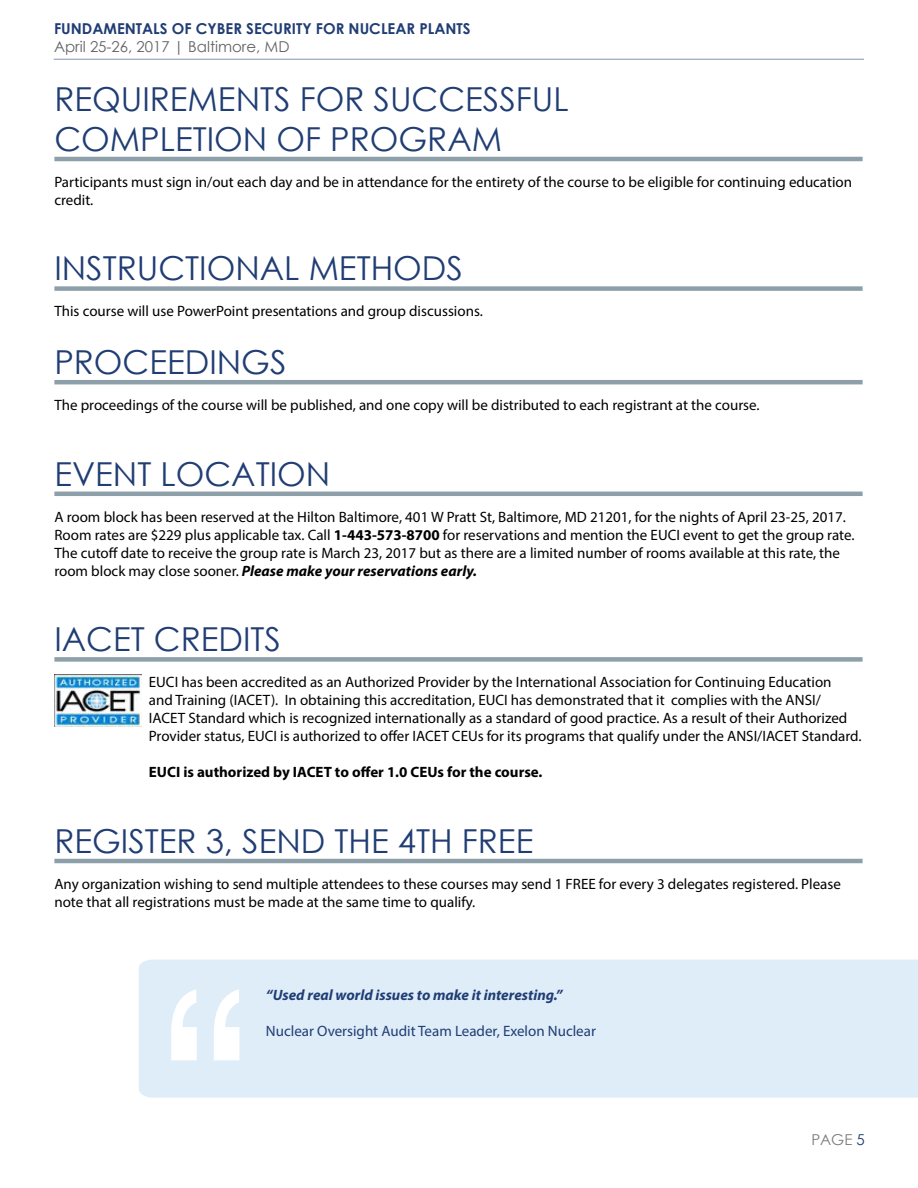
<style>
.page{position:relative;width:918px;height:1188px;background:#fff}
.page>*{position:absolute;margin:0;border:0;box-sizing:border-box;transform-origin:0 0}
.t1{font:33px/39.6px "Century Gothic";color:#203d74}
.t2{font:15px/18px "Myriad Pro";color:#000}
.t3{font:700 15px "Myriad Pro";color:#000}
.t4{font:15px "Myriad Pro";color:#203d74}
.t5{font:700 15px "Century Gothic";color:#203d74}
.t6{font:italic 700 15px "Myriad Pro";color:#203d74}
.t7{font:15px "Century Gothic";color:#636365}
.t8{font:15px "Century Gothic";color:#7d7c7b}
.s1{font-weight:700}
.s2{font-weight:700;font-style:italic}
.s3{color:#203d74}
</style>
<div class="page">
<hr style="left:54px;top:59px;width:810px;height:1px;background:#203d74">
<hr style="left:54px;top:157px;width:809px;height:4px;background:#8da0aa">
<div style="left:54px;top:286px;width:809px;height:5px;background:#8da0aa"></div>
<hr style="left:54px;top:380px;width:809px;height:4px;background:#8da0aa">
<hr style="left:54px;top:492px;width:809px;height:4px;background:#8da0aa">
<div style="left:54px;top:657px;width:809px;height:5px;background:#8da0aa"></div>
<hr style="left:54px;top:859px;width:809px;height:4px;background:#8da0aa">
<img style="left:54px;top:675px;width:88px;height:52px">
<div style="left:139px;top:960px;width:779px;height:138px;background:#dfedf9"></div>
<svg style="left:171px;top:989px;width:68px;height:71px"></svg>
<p class="t5" style="left:54px;top:17px;width:418px">FUNDAMENTALS OF CYBER SECURITY FOR NUCLEAR PLANTS</p>
<p class="t7" style="left:54px;top:36px;width:237px">April 25-26, 2017 | Baltimore, MD</p>
<h1 class="t1" style="left:54px;top:79px;width:516px">REQUIREMENTS FOR SUCCESSFUL<br>COMPLETION OF PROGRAM</h1>
<p class="t2" style="left:54px;top:172px;width:799px">Participants must sign in/out each day and be in attendance for the entirety of the course to be eligible for continuing education credit.</p>
<h1 class="t1" style="left:54px;top:248px;width:410px">INSTRUCTIONAL METHODS</h1>
<p class="t2" style="left:54px;top:302px;width:430px">This course will use PowerPoint presentations and group discussions.</p>
<h1 class="t1" style="left:54px;top:342px;width:234px">PROCEEDINGS</h1>
<p class="t2" style="left:54px;top:396px;width:707px">The proceedings of the course will be published, and one copy will be distributed to each registrant at the course.</p>
<h1 class="t1" style="left:54px;top:453px;width:277px">EVENT LOCATION</h1>
<p class="t2" style="left:54px;top:507px;width:802px">A room block has been reserved at the Hilton Baltimore, 401 W Pratt St, Baltimore, MD 21201, for the nights of April 23-25, 2017.<br>Room rates are $229 plus applicable tax. Call <span class="s1">1-443-573-8700</span> for reservations and mention the EUCI event to get the group rate.<br>The cutoff date to receive the group rate is March 23, 2017 but as there are a limited number of rooms available at this rate, the room block may close sooner. <span class="s2">Please make your reservations early.</span></p>
<h1 class="t1" style="left:54px;top:619px;width:228px">IACET CREDITS</h1>
<p class="t2" style="left:149px;top:673px;width:714px">EUCI has been accredited as an Authorized Provider by the International Association for Continuing Education<br>and Training (IACET). In obtaining this accreditation, EUCI has demonstrated that it complies with the ANSI/<br>IACET Standard which is recognized internationally as a standard of good practice. As a result of their Authorized Provider status, EUCI is authorized to offer IACET CEUs for its programs that qualify under the ANSI/IACET Standard.</p>
<p class="t3" style="left:149px;top:762px;width:395px">EUCI is authorized by IACET to offer 1.0 CEUs for the course.</p>
<h1 class="t1" style="left:54px;top:821px;width:480px">REGISTER 3, SEND THE 4TH FREE</h1>
<p class="t2" style="left:54px;top:874px;width:788px">Any organization wishing to send multiple attendees to these courses may send 1 FREE for every 3 delegates registered. Please note that all registrations must be made at the same time to qualify.</p>
<p class="t6" style="left:266px;top:986px;width:298px">“Used real world issues to make it interesting.”</p>
<p class="t4" style="left:266px;top:1022px;width:332px">Nuclear Oversight Audit Team Leader, Exelon Nuclear</p>
<p class="t8" style="left:811px;top:1129px;width:55px">PAGE <span class="s3">5</span></p>
</div>
